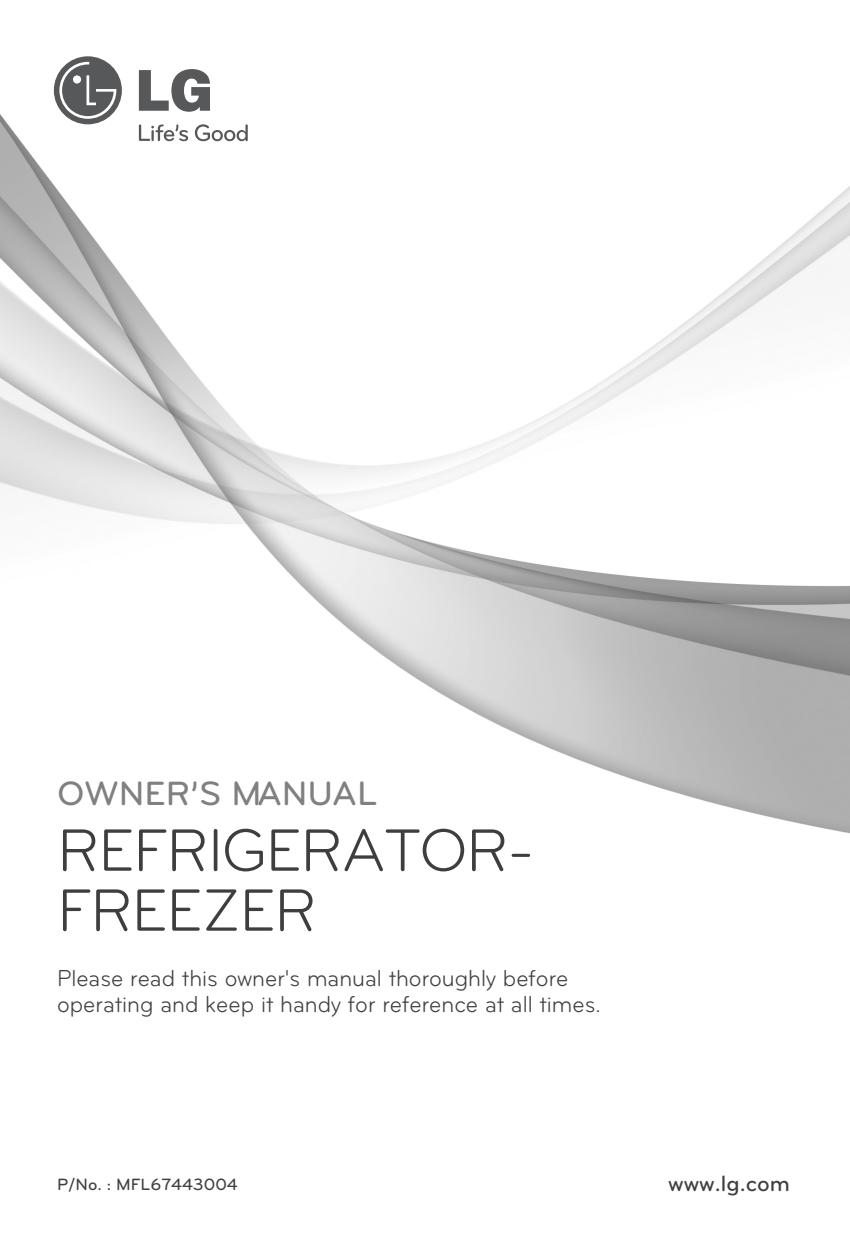
<style>
.page{position:relative;width:850px;height:1246px;background:#fff}
.page>*{position:absolute;margin:0;border:0;box-sizing:border-box;transform-origin:0 0}
.t1{font:62px/60px "Bryant LG";letter-spacing:-.02em;color:#3e3e3f}
.t2{font:500 35px "Bryant LG";color:#808080}
.t3{font:24px/26px "Bryant LG";color:#404040;scale:.95 1}
.t4{font:500 23px "Bryant LG";color:#404040}
.t5{font:500 17px "Bryant LG";color:#404040}
</style>
<div class="page">
<img style="left:0;top:57px;width:850px;height:777px">
<svg style="left:139px;top:124px;width:49px;height:17px"></svg>
<svg style="left:195px;top:124px;width:53px;height:17px"></svg>
<svg style="left:139px;top:69px;width:71px;height:43px"></svg>
<div style="left:54px;top:56px;width:68px;height:68px;background:#57585a;border-radius:50%"></div>
<svg style="left:59px;top:62px;width:57px;height:57px"></svg>
<h2 class="t2" style="left:57px;top:780px;width:322px">OWNER’S MANUAL</h2>
<h1 class="t1" style="left:57px;top:826px;width:479px">REFRIGERATOR-<br>FREEZER</h1>
<p class="t3" style="left:57px;top:967px;width:574px">Please read this owner's manual thoroughly before operating and keep it handy for reference at all times.</p>
<p class="t5" style="left:57px;top:1178px;width:182px">P/No. : MFL67443004</p>
<p class="t4" style="left:668px;top:1175px;width:123px">www.lg.com</p>
</div>
